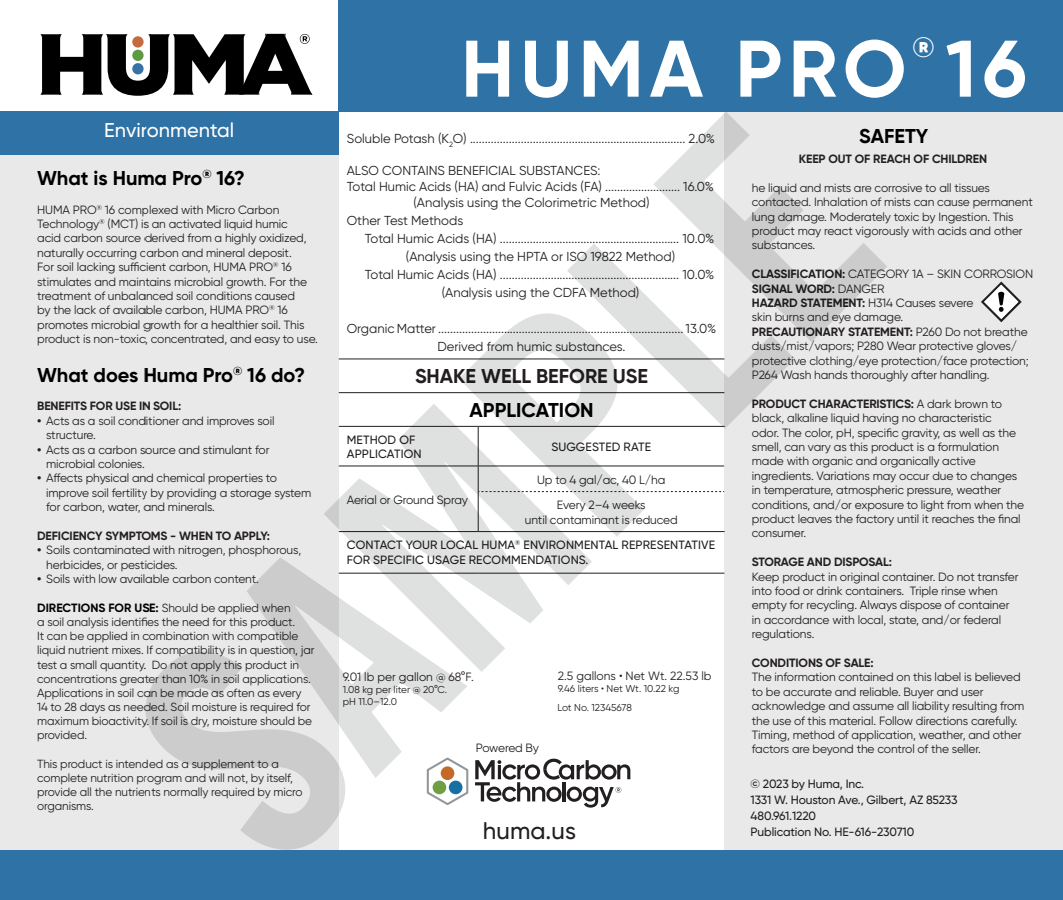
<style>
.page{position:relative;width:1063px;height:900px;background:#fff}
.page>*{position:absolute;margin:0;border:0;box-sizing:border-box;transform-origin:0 0}
.t1{font:700 80px "Gilroy";letter-spacing:.075em;color:#fff}
.t2{font:700 28px "Gilroy";color:#fff}
.t3{font:500 24px "Gilroy";color:#231f20}
.t4{font:700 20px "Gilroy";color:#000}
.t5{font:700 20px "Gilroy";color:#231f20}
.t6{font:500 20px "Gilroy";color:#fff}
.t7{font:13px "Gilroy";color:#231f20}
.t8{font:12px/14.4px "Gilroy";letter-spacing:-.01em;color:#231f20}
.t9{font:500 12px/16px "Gilroy";letter-spacing:.005em;color:#231f20}
.t10{font:700 12px "Gilroy";letter-spacing:-.01em;color:#231f20}
.t11{font:12px "Gilroy";letter-spacing:-.03em;color:#231f20}
.t12{font:11.8px/14.2px "Gilroy";letter-spacing:-.01em;color:#231f20}
.t13{font:10px "Gilroy";color:#231f20}
.s1{font-weight:700}
.s2{font-weight:700;font-size:12px;color:#000}
.s3{font-weight:400}
</style>
<div class="page">
<div style="left:724px;top:112px;width:339px;height:788px;background:#e9e9e9"></div>
<div style="left:0;top:112px;width:338px;height:788px;background:#e9e9e9"></div>
<div style="left:0;top:850px;width:1063px;height:50px;background:#2f72a5"></div>
<div style="left:338px;top:0;width:725px;height:112px;background:#2f72a5"></div>
<svg style="left:40px;top:34px;width:273px;height:62px"></svg>
<div style="left:132px;top:63px;width:12px;height:11px;background:#3572a5;border-radius:50%"></div>
<div style="left:132px;top:50px;width:12px;height:11px;background:#5d9a42;border-radius:50%"></div>
<div style="left:132px;top:36px;width:12px;height:12px;background:#c5693e;border-radius:50%"></div>
<svg style="left:981px;top:282px;width:40px;height:40px"></svg>
<div style="left:0;top:112px;width:338px;height:43px;background:#2f72a5"></div>
<hr style="left:339px;top:359px;width:139px;height:1px;background:#231f20">
<hr style="left:339px;top:392px;width:139px;height:1px;background:#231f20">
<hr style="left:478px;top:531px;width:246px;height:1px;background:#231f20">
<hr style="left:478px;top:573px;width:246px;height:1px;background:#231f20">
<svg style="left:644px;top:466px;width:80px;height:26px"></svg>
<svg style="left:426px;top:758px;width:204px;height:50px"></svg>
<svg style="left:145px;top:651px;width:200px;height:199px"></svg>
<svg style="left:247px;top:557px;width:220px;height:221px"></svg>
<svg style="left:324px;top:404px;width:268px;height:268px"></svg>
<svg style="left:459px;top:313px;width:185px;height:224px;fill:#dfe0e0"></svg>
<svg style="left:567px;top:244px;width:228px;height:185px"></svg>
<svg style="left:653px;top:112px;width:234px;height:230px"></svg>
<h3 class="t6" style="left:104px;top:118px;width:131px">Environmental</h3>
<p class="t4" style="left:37px;top:165px;width:209px">What is Huma Pro<sup>®</sup> 16?</p>
<p class="t8" style="left:37px;top:202px;width:282px">HUMA PRO<sup>®</sup> 16 complexed with Micro Carbon Technology<sup>®</sup> (MCT) is an activated liquid humic<br>acid carbon source derived from a highly oxidized, naturally occurring carbon and mineral deposit.<br>For soil lacking sufficient carbon, HUMA PRO<sup>®</sup> 16 stimulates and maintains microbial growth. For the treatment of unbalanced soil conditions caused<br>by the lack of available carbon, HUMA PRO<sup>®</sup> 16 promotes microbial growth for a healthier soil. This product is non-toxic, concentrated, and easy to use.</p>
<p class="t4" style="left:37px;top:362px;width:269px">What does Huma Pro<sup>®</sup> 16 do?</p>
<p class="t10" style="left:37px;top:399px;width:146px">BENEFITS FOR USE IN SOIL:</p>
<p class="t8" style="left:46px;top:413px;width:230px;text-indent:-9px"><span class="s1">•</span> Acts as a soil conditioner and improves soil structure.</p>
<p class="t8" style="left:46px;top:442px;width:225px;text-indent:-9px"><span class="s1">•</span> Acts as a carbon source and stimulant for microbial colonies.</p>
<p class="t8" style="left:46px;top:471px;width:266px;text-indent:-9px"><span class="s1">•</span> Affects physical and chemical properties to improve soil fertility by providing a storage system for carbon, water, and minerals.</p>
<p class="t10" style="left:37px;top:528px;width:234px">DEFICIENCY SYMPTOMS - WHEN TO APPLY:</p>
<p class="t8" style="left:46px;top:543px;width:256px;text-indent:-9px"><span class="s1">•</span> Soils contaminated with nitrogen, phosphorous, herbicides, or pesticides.</p>
<p class="t8" style="left:37px;top:572px;width:223px"><span class="s1">•</span> Soils with low available carbon content.</p>
<p class="t12" style="left:37px;top:601px;width:279px"><span class="s2">DIRECTIONS FOR USE:</span> Should be applied when<br>a soil analysis identifies the need for this product.<br>It can be applied in combination with compatible liquid nutrient mixes. If compatibility is in question, jar test a small quantity. Do not apply this product in concentrations greater than 10% in soil applications.<br>Applications in soil can be made as often as every 14 to 28 days as needed. Soil moisture is required for maximum bioactivity. If soil is dry, moisture should be provided.</p>
<p class="t12" style="left:37px;top:756px;width:267px">This product is intended as a supplement to a complete nutrition program and will not, by itself, provide all the nutrients normally required by micro organisms.</p>
<p class="t1" style="left:461px;top:19px;width:447px">HUMA PRO</p>
<p class="t2" style="left:912px;top:29px;width:24px">®</p>
<p class="t1" style="left:945px;top:19px;width:83px">16</p>
<p class="t7" style="left:347px;top:130px;width:370px">Soluble Potash (K<sub>2</sub>O) ........................................................................ 2.0%</p>
<p class="t4" style="left:859px;top:123px;width:70px">SAFETY</p>
<p class="t7" style="left:347px;top:162px;width:255px">ALSO CONTAINS BENEFICIAL SUBSTANCES:</p>
<p class="t7" style="left:347px;top:178px;width:369px">Total Humic Acids (HA) and Fulvic Acids (FA) ......................... 16.0%</p>
<p class="t7" style="left:413px;top:194px;width:238px">(Analysis using the Colorimetric Method)</p>
<p class="t7" style="left:347px;top:212px;width:118px">Other Test Methods</p>
<p class="t7" style="left:365px;top:230px;width:351px">Total Humic Acids (HA) ............................................................ 10.0%</p>
<p class="t7" style="left:406px;top:248px;width:271px">(Analysis using the HPTA or ISO 19822 Method)</p>
<p class="t7" style="left:365px;top:266px;width:351px">Total Humic Acids (HA) ............................................................ 10.0%</p>
<p class="t7" style="left:442px;top:284px;width:199px">(Analysis using the CDFA Method)</p>
<p class="t7" style="left:347px;top:320px;width:371px">Organic Matter .................................................................................. 13.0%</p>
<p class="t7" style="left:437px;top:338px;width:189px">Derived from humic substances.</p>
<p class="t5" style="left:415px;top:363px;width:235px">SHAKE WELL BEFORE USE</p>
<p class="t4" style="left:469px;top:397px;width:126px">APPLICATION</p>
<p class="t9" style="left:347px;top:433px;width:76px;line-height:14px">METHOD OF<br>APPLICATION</p>
<p class="t9" style="left:551px;top:439px;width:101px">SUGGESTED RATE</p>
<p class="t8" style="left:347px;top:492px;width:123px">Aerial or Ground Spray</p>
<p class="t10" style="left:799px;top:151px;width:190px">KEEP OUT OF REACH OF CHILDREN</p>
<p class="t8" style="left:752px;top:180px;width:282px">he liquid and mists are corrosive to all tissues contacted. Inhalation of mists can cause permanent lung damage. Moderately toxic by Ingestion. This product may react vigorously with acids and other substances.</p>
<p class="t8" style="left:752px;top:267px;width:283px"><span class="s1">CLASSIFICATION:</span> CATEGORY 1A – SKIN CORROSION</p>
<p class="t10" style="left:752px;top:281px;width:134px">SIGNAL WORD: <span class="s3">DANGER</span></p>
<p class="t10" style="left:752px;top:295px;width:223px">HAZARD STATEMENT: <span class="s3">H314 Causes severe</span></p>
<p class="t8" style="left:752px;top:310px;width:153px">skin burns and eye damage.</p>
<p class="t8" style="left:752px;top:324px;width:278px"><span class="s1">PRECAUTIONARY STATEMENT:</span> P260 Do not breathe dusts/mist/vapors; P280 Wear protective gloves/ protective clothing/eye protection/face protection; P264 Wash hands thoroughly after handling.</p>
<p class="t8" style="left:752px;top:396px;width:274px"><span class="s1">PRODUCT CHARACTERISTICS:</span> A dark brown to black, alkaline liquid having no characteristic<br>odor. The color, pH, specific gravity, as well as the smell, can vary as this product is a formulation made with organic and organically active ingredients. Variations may occur due to changes in temperature, atmospheric pressure, weather conditions, and/or exposure to light from when the product leaves the factory until it reaches the final consumer.</p>
<p class="t10" style="left:752px;top:554px;width:142px">STORAGE AND DISPOSAL:</p>
<p class="t8" style="left:752px;top:569px;width:268px">Keep product in original container. Do not transfer into food or drink containers. Triple rinse when empty for recycling. Always dispose of container in accordance with local, state, and/or federal regulations.</p>
<p class="t10" style="left:752px;top:655px;width:123px">CONDITIONS OF SALE:</p>
<p class="t8" style="left:752px;top:670px;width:274px">The information contained on this label is believed to be accurate and reliable. Buyer and user acknowledge and assume all liability resulting from the use of this material. Follow directions carefully.<br>Timing, method of application, weather, and other factors are beyond the control of the seller.</p>
<p class="t8" style="left:537px;top:472px;width:130px">Up to 4 gal/ac, 40 L/ha</p>
<p class="t8" style="left:557px;top:498px;width:90px">Every 2–4 weeks</p>
<p class="t8" style="left:525px;top:512px;width:154px">until contaminant is reduced</p>
<p class="t9" style="left:347px;top:538px;width:370px;line-height:14.4px">CONTACT YOUR LOCAL HUMA<sup>®</sup> ENVIRONMENTAL REPRESENTATIVE<br>FOR SPECIFIC USAGE RECOMMENDATIONS.</p>
<p class="t8" style="left:558px;top:668px;width:155px">2.5 gallons • Net Wt. 22.53 lb</p>
<p class="t13" style="left:558px;top:682px;width:123px">9.46 liters • Net Wt. 10.22 kg</p>
<p class="t8" style="left:343px;top:670px;width:133px">9.01 lb per gallon @ 68°F.</p>
<p class="t13" style="left:343px;top:684px;width:106px">1.08 kg per liter @ 20°C.</p>
<p class="t13" style="left:343px;top:696px;width:56px">pH 11.0–12.0</p>
<p class="t13" style="left:557px;top:701px;width:76px">Lot No. 12345678</p>
<p class="t11" style="left:476px;top:740px;width:64px">Powered By</p>
<p class="t9" style="left:750px;top:775px;width:208px">© 2023 by Huma, Inc.<br>1331 W. Houston Ave., Gilbert, AZ 85233<br>480.961.1220</p>
<h3 class="t3" style="left:483px;top:816px;width:94px">huma.us</h3>
<p class="t9" style="left:750px;top:823px;width:165px">Publication No. HE-616-230710</p>
</div>
